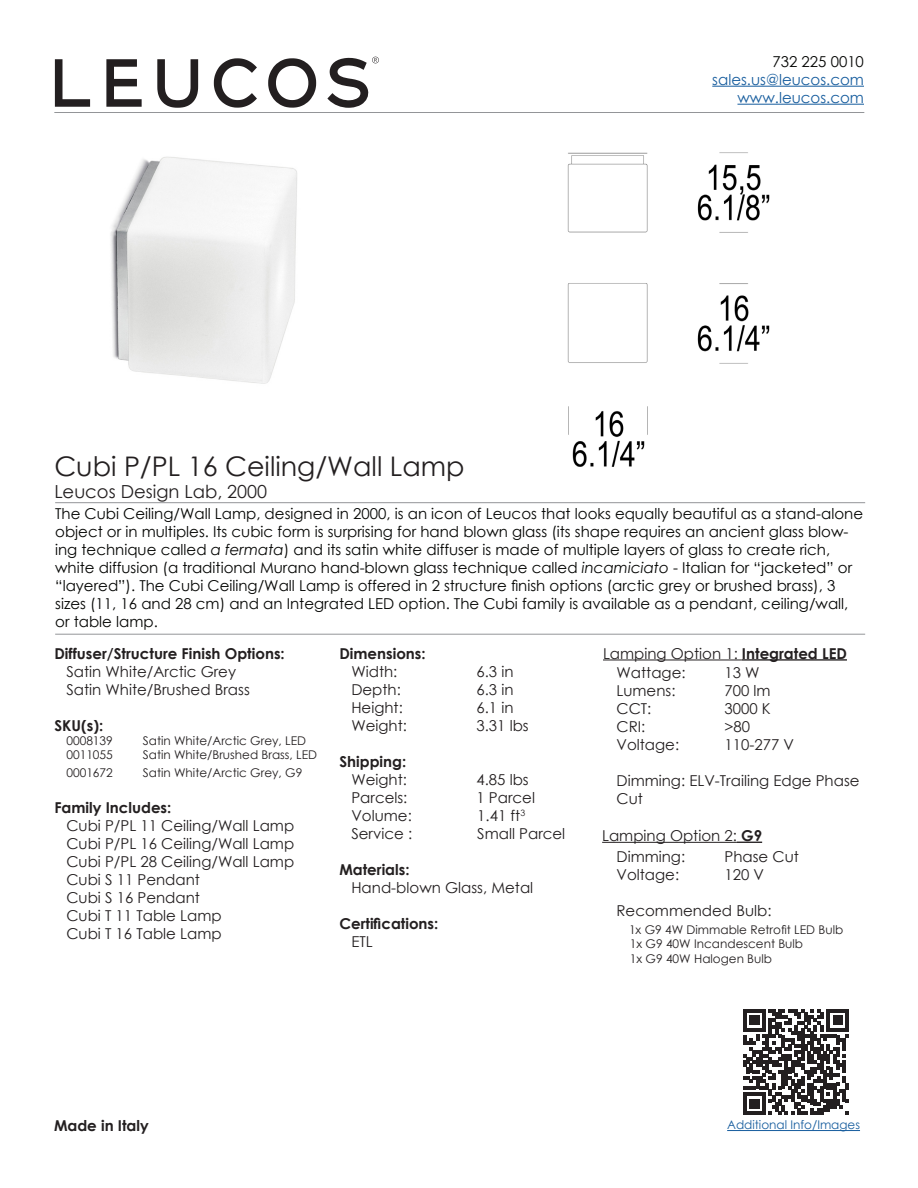
<style>
.page{position:relative;width:918px;height:1188px;background:#fff}
.page>*{position:absolute;margin:0;border:0;box-sizing:border-box;transform-origin:0 0}
.t1{font:27px "Century Gothic";color:#231f20}
.t2{font:18px "Century Gothic";color:#231f20}
.t3{font:15px/18px "Century Gothic";color:#040503}
.t4{font:15px/18px "Century Gothic";color:#231f20}
.t5{font:700 15px "Century Gothic";color:#231f20}
.t6{font:15px/18px "Century Gothic";color:#175d9e;text-align:right}
.t7{font:12px/14.4px "Century Gothic";color:#231f20}
.t8{font:12px "Century Gothic";color:#175d9e}
.s1{font-style:italic}
.s2{font-weight:700}
</style>
<div class="page">
<img style="left:567px;top:152px;width:203px;height:315px">
<img style="left:110px;top:157px;width:187px;height:227px">
<hr style="left:54px;top:112px;width:810px;height:1px;background:#939598">
<hr style="left:55px;top:502px;width:810px;height:1px;background:#939598">
<hr style="left:55px;top:634px;width:810px;height:1px;background:#939598">
<hr style="left:712px;top:86px;width:152px;height:1px;background:#175d9e">
<hr style="left:737px;top:104px;width:127px;height:1px;background:#175d9e">
<hr style="left:603px;top:660px;width:139px;height:1px;background:#231f20">
<hr style="left:742px;top:659px;width:105px;height:2px;background:#231f20">
<hr style="left:602px;top:842px;width:135px;height:1px;background:#231f20">
<svg style="left:737px;top:842px;width:25px;height:1px"></svg>
<svg style="left:743px;top:1009px;width:106px;height:106px"></svg>
<svg style="left:214px;top:58px;width:43px;height:49px"></svg>
<svg style="left:106px;top:59px;width:36px;height:48px"></svg>
<svg style="left:268px;top:58px;width:48px;height:49px"></svg>
<svg style="left:55px;top:59px;width:35px;height:48px"></svg>
<svg style="left:327px;top:57px;width:52px;height:50px"></svg>
<svg style="left:157px;top:59px;width:41px;height:48px"></svg>
<hr style="left:727px;top:1130px;width:133px;height:1px;background:#175d9e">
<h1 class="t1" style="left:54px;top:448px;width:412px">Cubi P/PL 16 Ceiling/Wall Lamp</h1>
<p class="t2" style="left:54px;top:479px;width:214px">Leucos Design Lab, 2000</p>
<p class="t3" style="left:773px;top:52px;width:93px">732 225 0010</p>
<p class="t6" style="left:712px;top:70px;width:153px">sales.us@leucos.com www.leucos.com</p>
<p class="t3" style="left:55px;top:504px;width:809px">The Cubi Ceiling/Wall Lamp, designed in 2000, is an icon of Leucos that looks equally beautiful as a stand-alone object or in multiples. Its cubic form is surprising for hand blown glass (its shape requires an ancient glass blow&shy;ing technique called <span class="s1">a fermata</span>) and its satin white diffuser is made of multiple layers of glass to create rich, white diffusion (a traditional Murano hand-blown glass technique called <span class="s1">incamiciato</span> - Italian for “jacketed” or “layered”). The Cubi Ceiling/Wall Lamp is offered in 2 structure finish options (arctic grey or brushed brass), 3 sizes (11, 16 and 28 cm) and an Integrated LED option. The Cubi family is available as a pendant, ceiling/wall, or table lamp.</p>
<p class="t5" style="left:54px;top:642px;width:232px">Diffuser/Structure Finish Options:</p>
<p class="t4" style="left:66px;top:662px;width:185px">Satin White/Arctic Grey<br>Satin White/Brushed Brass</p>
<p class="t5" style="left:54px;top:714px;width:50px">SKU(s):</p>
<p class="t7" style="left:66px;top:733px;width:48px">0008139</p>
<p class="t7" style="left:143px;top:733px;width:165px">Satin White/Arctic Grey, LED</p>
<p class="t7" style="left:66px;top:748px;width:48px">0011055</p>
<p class="t7" style="left:143px;top:748px;width:176px">Satin White/Brushed Brass, LED</p>
<p class="t7" style="left:66px;top:766px;width:48px">0001672</p>
<p class="t7" style="left:143px;top:766px;width:161px">Satin White/Arctic Grey, G9</p>
<p class="t5" style="left:54px;top:797px;width:118px">Family Includes:</p>
<p class="t4" style="left:66px;top:817px;width:229px">Cubi P/PL 11 Ceiling/Wall Lamp<br>Cubi P/PL 16 Ceiling/Wall Lamp<br>Cubi P/PL 28 Ceiling/Wall Lamp<br>Cubi S 11 Pendant<br>Cubi S 16 Pendant<br>Cubi T 11 Table Lamp<br>Cubi T 16 Table Lamp</p>
<p class="t5" style="left:339px;top:642px;width:88px">Dimensions:</p>
<p class="t4" style="left:351px;top:662px;width:48px">Width:</p>
<p class="t4" style="left:476px;top:662px;width:39px">6.3 in</p>
<p class="t4" style="left:351px;top:680px;width:51px">Depth:</p>
<p class="t4" style="left:476px;top:680px;width:39px">6.3 in</p>
<p class="t4" style="left:351px;top:698px;width:53px">Height:</p>
<p class="t4" style="left:476px;top:698px;width:39px">6.1 in</p>
<p class="t4" style="left:351px;top:716px;width:57px">Weight:</p>
<p class="t4" style="left:476px;top:716px;width:54px">3.31 lbs</p>
<p class="t5" style="left:339px;top:750px;width:68px">Shipping:</p>
<p class="t4" style="left:351px;top:770px;width:57px">Weight:</p>
<p class="t4" style="left:476px;top:770px;width:54px">4.85 lbs</p>
<p class="t4" style="left:351px;top:788px;width:58px">Parcels:</p>
<p class="t4" style="left:476px;top:788px;width:60px">1 Parcel</p>
<p class="t4" style="left:351px;top:806px;width:62px">Volume:</p>
<p class="t4" style="left:477px;top:806px;width:49px">1.41 ft<sup>3</sup></p>
<p class="t4" style="left:351px;top:824px;width:62px">Service :</p>
<p class="t4" style="left:477px;top:824px;width:90px">Small Parcel</p>
<p class="t5" style="left:339px;top:858px;width:72px">Materials:</p>
<p class="t4" style="left:351px;top:878px;width:183px">Hand-blown Glass, Metal</p>
<p class="t5" style="left:339px;top:912px;width:100px">Certifications:</p>
<p class="t4" style="left:351px;top:932px;width:23px">ETL</p>
<p class="t4" style="left:603px;top:644px;width:245px">Lamping Option 1: <span class="s2">Integrated LED</span></p>
<p class="t4" style="left:617px;top:664px;width:71px">Wattage:</p>
<p class="t4" style="left:725px;top:664px;width:37px">13 W</p>
<p class="t4" style="left:617px;top:682px;width:60px">Lumens:</p>
<p class="t4" style="left:725px;top:682px;width:48px">700 lm</p>
<p class="t4" style="left:617px;top:700px;width:36px">CCT:</p>
<p class="t4" style="left:725px;top:700px;width:48px">3000 K</p>
<p class="t4" style="left:617px;top:718px;width:30px">CRI:</p>
<p class="t4" style="left:725px;top:718px;width:27px">&gt;80</p>
<p class="t4" style="left:617px;top:736px;width:64px">Voltage:</p>
<p class="t4" style="left:725px;top:736px;width:71px">110-277 V</p>
<p class="t4" style="left:617px;top:772px;width:245px">Dimming: ELV-Trailing Edge Phase<br>Cut</p>
<p class="t4" style="left:602px;top:826px;width:162px">Lamping Option 2: <span class="s2">G9</span></p>
<p class="t4" style="left:617px;top:847px;width:70px">Dimming:</p>
<p class="t4" style="left:725px;top:847px;width:76px">Phase Cut</p>
<p class="t4" style="left:617px;top:865px;width:64px">Voltage:</p>
<p class="t4" style="left:725px;top:865px;width:41px">120 V</p>
<p class="t4" style="left:617px;top:901px;width:156px">Recommended Bulb:</p>
<p class="t7" style="left:629px;top:922px;width:216px">1x G9 4W Dimmable Retrofit LED Bulb<br>1x G9 40W Incandescent Bulb<br>1x G9 40W Halogen Bulb</p>
<p class="t5" style="left:54px;top:1114px;width:96px">Made in Italy</p>
<p class="t8" style="left:727px;top:1117px;width:134px">Additional Info/Images</p>
</div>
